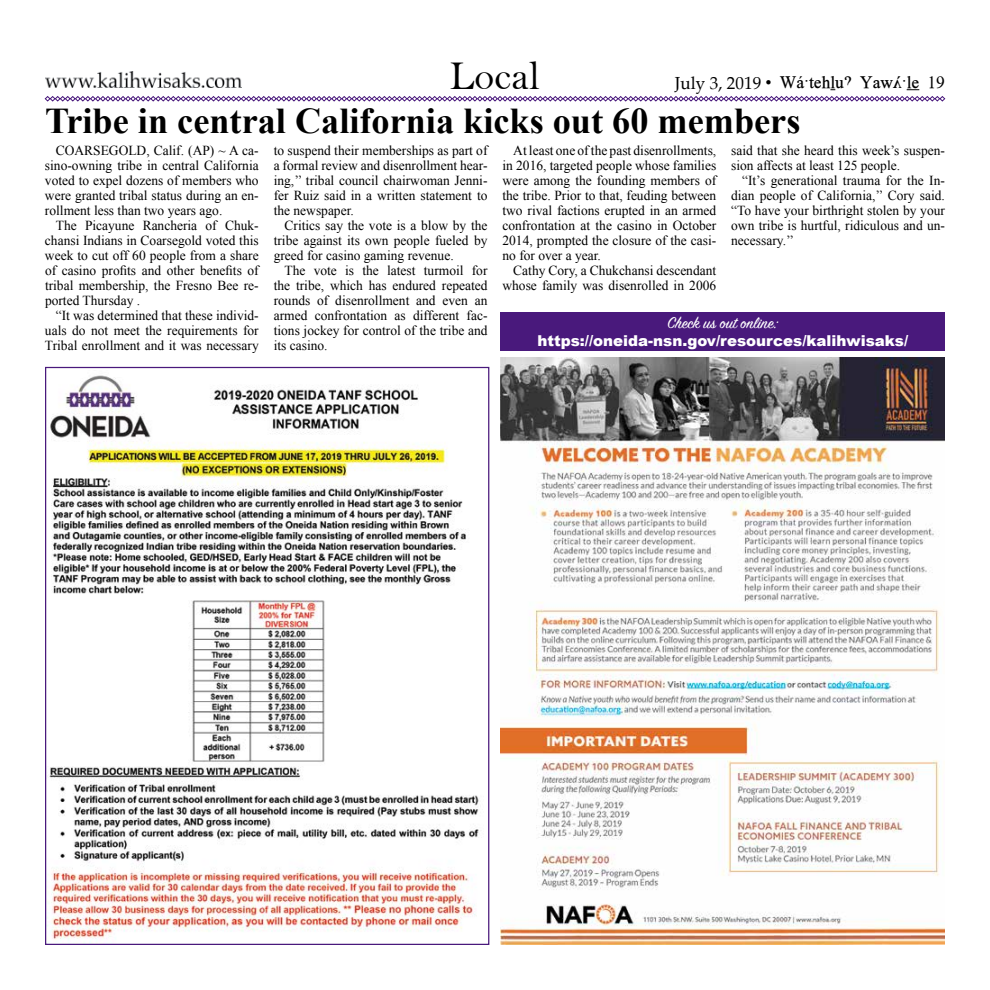
<style>
.page{position:relative;width:990px;height:990px;background:#fff}
.page>*{position:absolute;margin:0;border:0;box-sizing:border-box;transform-origin:0 0}
.t1{font:41.25px "Bell";color:#000}
.t2{font:700 36.25px "Times New Roman";color:#000}
.t3{font:17.5px "Oneida";color:#000}
.t4{font:17.5px "Sign Painter House Script";color:#fff}
.t5{font:900 15px "Arial";color:#fff}
.t6{font:13.75px/15px "Times New Roman";color:#000;text-align:justify}
.s1{font-family:"Palatino"}
</style>
<div class="page">
<img style="left:45px;top:72px;width:197px;height:15px">
<svg style="left:45px;top:96px;width:900px;height:6px"></svg>
<svg style="left:907px;top:89px;width:12px;height:1px"></svg>
<img style="left:501px;top:357px;width:444px;height:587px">
<img style="left:47px;top:375px;width:432px;height:568px">
<div style="left:501px;top:312px;width:444px;height:39px;background:#49197c"></div>
<h1 class="t1" style="left:450px;top:52px;width:92px">Local</h1>
<p class="t3" style="left:675px;top:72px;width:272px"><span class="s1">July 3, 2019</span> • W@=tehlu&gt; Yaw^=le 19</p>
<h2 class="t2" style="left:45px;top:95px;width:757px">Tribe in central California kicks out 60 members</h2>
<p class="t6" style="left:45px;top:143px;width:215px;text-indent:11px">COARSEGOLD, Calif. (AP) ~ A ca&shy;sino-owning tribe in central California voted to expel dozens of members who were granted tribal status during an en&shy;rollment less than two years ago.</p>
<p class="t6" style="left:45px;top:218px;width:215px;text-indent:11px">The Picayune Rancheria of Chuk&shy;chansi Indians in Coarsegold voted this week to cut off 60 people from a share of casino profits and other benefits of tribal membership, the Fresno Bee re&shy;ported Thursday .</p>
<p class="t6" style="left:45px;top:308px;width:215px;text-indent:11px">“It was determined that these individ&shy;uals do not meet the requirements for Tribal enrollment and it was necessary</p>
<p class="t6" style="left:274px;top:143px;width:215px">to suspend their memberships as part of a formal review and disenrollment hear&shy;ing,’’ tribal council chairwoman Jenni&shy;fer Ruiz said in a written statement to the newspaper.</p>
<p class="t6" style="left:274px;top:218px;width:215px;text-indent:11px">Critics say the vote is a blow by the tribe against its own people fueled by greed for casino gaming revenue.</p>
<p class="t6" style="left:274px;top:263px;width:215px;text-indent:11px">The vote is the latest turmoil for the tribe, which has endured repeated rounds of disenrollment and even an armed confrontation as different fac&shy;tions jockey for control of the tribe and its casino.</p>
<p class="t6" style="left:503px;top:143px;width:215px;text-indent:11px">At least one of the past disenrollments, in 2016, targeted people whose families were among the founding members of the tribe. Prior to that, feuding between two rival factions erupted in an armed confrontation at the casino in October 2014, prompted the closure of the casi&shy;no for over a year.</p>
<p class="t6" style="left:502px;top:263px;width:215px;text-align:right">Cathy Cory, a Chukchansi descendant whose family was disenrolled in 2006</p>
<p class="t6" style="left:731px;top:143px;width:215px">said that she heard this week’s suspen&shy;sion affects at least 125 people.</p>
<p class="t6" style="left:731px;top:173px;width:215px;text-indent:11px">“It’s generational trauma for the In&shy;dian people of California,’’ Cory said. “To have your birthright stolen by your own tribe is hurtful, ridiculous and un&shy;necessary.’’</p>
<p class="t4" style="left:668px;top:312px;width:112px">Check us out online:</p>
<p class="t5" style="left:537px;top:330px;width:372px">https://oneida-nsn.gov/resources/kalihwisaks/</p>
</div>
